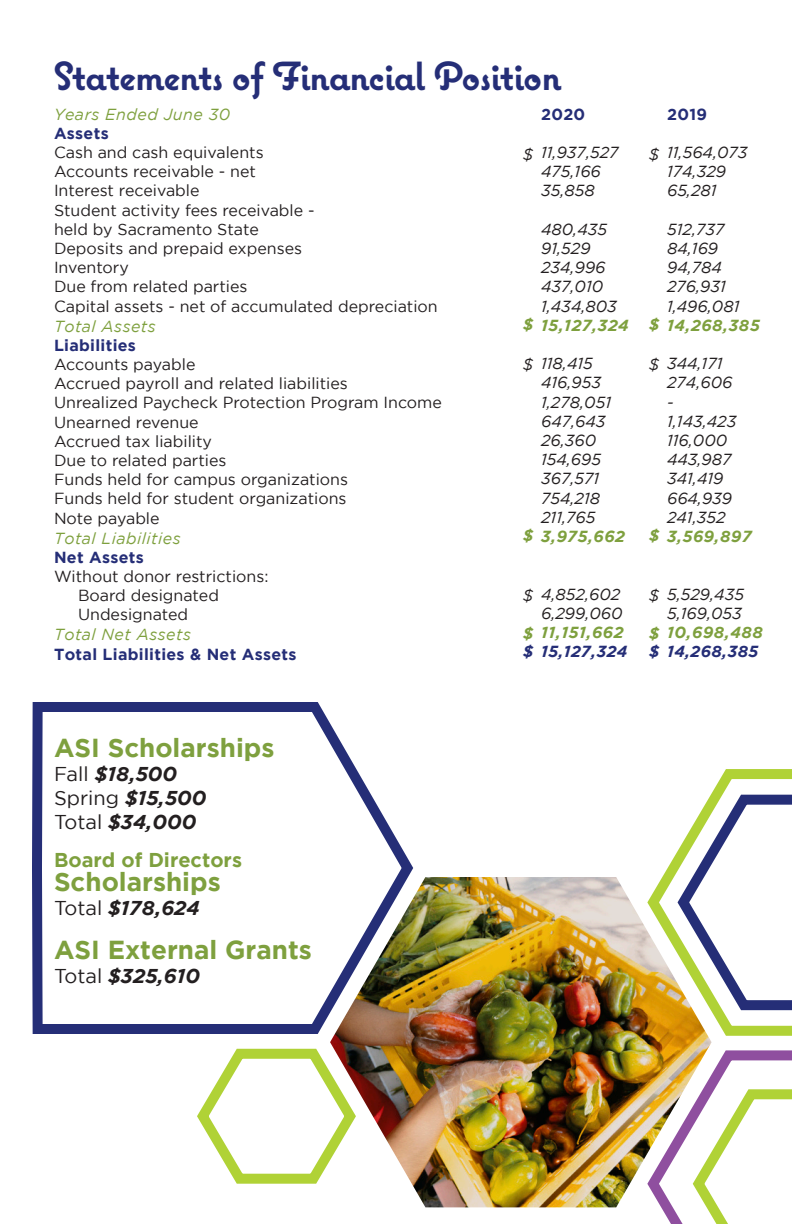
<style>
.page{position:relative;width:792px;height:1224px;background:#fff}
.page>*{position:absolute;margin:0;border:0;box-sizing:border-box;transform-origin:0 0}
.t1{font:700 40px "Coquette";letter-spacing:-.02em;color:#252e77}
.t2{font:700 26px "Gotham";color:#7ea03e}
.t3{font:italic 700 20px "Gotham";color:#231f20}
.t4{font:700 20px "Gotham";color:#7ea03e}
.t5{font:16px "Gotham";color:#231f20}
.t6{font:italic 16px "Gotham";color:#231f20}
.t7{font:italic 700 16px "Gotham";letter-spacing:.03em;color:#7ea03e}
.t8{font:700 16px "Gotham";letter-spacing:.02em;color:#252e77}
.t9{font:italic 16px "Gotham";letter-spacing:.03em;color:#7ea03e}
.t10{font:italic 700 16px "Gotham";letter-spacing:.02em;color:#252e77}
.s1{font-weight:400;font-style:normal}
</style>
<div class="page">
<img style="left:330px;top:877px;width:381px;height:330px">
<svg style="left:642px;top:769px;width:150px;height:275px"></svg>
<svg style="left:672px;top:790px;width:120px;height:229px"></svg>
<svg style="left:197px;top:1044px;width:165px;height:148px"></svg>
<svg style="left:642px;top:1045px;width:150px;height:179px"></svg>
<svg style="left:32px;top:702px;width:387px;height:337px"></svg>
<p class="t1" style="left:54px;top:51px;width:509px">Statements of Financial Position</p>
<p class="t9" style="left:54px;top:105px;width:178px">Years Ended June 30</p>
<p class="t8" style="left:54px;top:124px;width:56px">Assets</p>
<p class="t5" style="left:54px;top:144px;width:211px">Cash and cash equivalents</p>
<p class="t5" style="left:54px;top:163px;width:203px">Accounts receivable - net</p>
<p class="t5" style="left:54px;top:182px;width:147px">Interest receivable</p>
<p class="t5" style="left:54px;top:201px;width:262px">Student activity fees receivable -</p>
<p class="t5" style="left:54px;top:220px;width:206px">held by Sacramento State</p>
<p class="t5" style="left:54px;top:240px;width:250px">Deposits and prepaid expenses</p>
<p class="t5" style="left:54px;top:259px;width:76px">Inventory</p>
<p class="t5" style="left:54px;top:278px;width:195px">Due from related parties</p>
<p class="t5" style="left:54px;top:297px;width:385px">Capital assets - net of accumulated depreciation</p>
<p class="t9" style="left:54px;top:317px;width:103px">Total Assets</p>
<p class="t8" style="left:54px;top:336px;width:84px">Liabilities</p>
<p class="t5" style="left:54px;top:356px;width:143px">Accounts payable</p>
<p class="t5" style="left:54px;top:375px;width:295px">Accrued payroll and related liabilities</p>
<p class="t5" style="left:54px;top:394px;width:389px">Unrealized Paycheck Protection Program Income</p>
<p class="t5" style="left:54px;top:413px;width:146px">Unearned revenue</p>
<p class="t5" style="left:54px;top:432px;width:160px">Accrued tax liability</p>
<p class="t5" style="left:54px;top:452px;width:174px">Due to related parties</p>
<p class="t5" style="left:54px;top:471px;width:296px">Funds held for campus organizations</p>
<p class="t5" style="left:54px;top:490px;width:294px">Funds held for student organizations</p>
<p class="t5" style="left:54px;top:509px;width:107px">Note payable</p>
<p class="t9" style="left:54px;top:529px;width:128px">Total Liabilities</p>
<p class="t8" style="left:54px;top:548px;width:91px">Net Assets</p>
<p class="t5" style="left:54px;top:568px;width:216px">Without donor restrictions:</p>
<p class="t5" style="left:78px;top:587px;width:142px">Board designated</p>
<p class="t5" style="left:78px;top:606px;width:112px">Undesignated</p>
<p class="t9" style="left:54px;top:626px;width:138px">Total Net Assets</p>
<p class="t8" style="left:54px;top:645px;width:244px">Total Liabilities &amp; Net Assets</p>
<p class="t8" style="left:541px;top:105px;width:46px">2020</p>
<p class="t6" style="left:541px;top:144px;width:79px">11,937,527</p>
<p class="t6" style="left:541px;top:163px;width:61px">475,166</p>
<p class="t6" style="left:541px;top:182px;width:55px">35,858</p>
<p class="t6" style="left:541px;top:220px;width:67px">480,435</p>
<p class="t6" style="left:541px;top:240px;width:51px">91,529</p>
<p class="t6" style="left:541px;top:259px;width:66px">234,996</p>
<p class="t6" style="left:541px;top:278px;width:64px">437,010</p>
<p class="t6" style="left:541px;top:297px;width:77px">1,434,803</p>
<p class="t7" style="left:541px;top:316px;width:89px">15,127,324</p>
<p class="t6" style="left:541px;top:355px;width:53px">118,415</p>
<p class="t6" style="left:541px;top:374px;width:62px">416,953</p>
<p class="t6" style="left:541px;top:393px;width:72px">1,278,051</p>
<p class="t6" style="left:541px;top:412px;width:66px">647,643</p>
<p class="t6" style="left:541px;top:432px;width:57px">26,360</p>
<p class="t6" style="left:541px;top:451px;width:62px">154,695</p>
<p class="t6" style="left:541px;top:470px;width:60px">367,571</p>
<p class="t6" style="left:541px;top:489px;width:61px">754,218</p>
<p class="t6" style="left:541px;top:508px;width:56px">211,765</p>
<p class="t7" style="left:541px;top:527px;width:85px">3,975,662</p>
<p class="t6" style="left:523px;top:145px;width:11px">$</p>
<p class="t7" style="left:523px;top:315px;width:12px">$</p>
<p class="t6" style="left:523px;top:355px;width:11px">$</p>
<p class="t7" style="left:523px;top:526px;width:12px">$</p>
<p class="t8" style="left:667px;top:105px;width:41px">2019</p>
<p class="t6" style="left:667px;top:144px;width:82px">11,564,073</p>
<p class="t6" style="left:667px;top:163px;width:61px">174,329</p>
<p class="t6" style="left:667px;top:182px;width:51px">65,281</p>
<p class="t6" style="left:667px;top:220px;width:59px">512,737</p>
<p class="t6" style="left:667px;top:240px;width:53px">84,169</p>
<p class="t6" style="left:667px;top:259px;width:56px">94,784</p>
<p class="t6" style="left:667px;top:278px;width:60px">276,931</p>
<p class="t6" style="left:667px;top:297px;width:74px">1,496,081</p>
<p class="t7" style="left:667px;top:316px;width:94px">14,268,385</p>
<p class="t6" style="left:667px;top:355px;width:57px">344,171</p>
<p class="t6" style="left:667px;top:374px;width:67px">274,606</p>
<p class="t6" style="left:667px;top:393px;width:8px">-</p>
<p class="t6" style="left:667px;top:412px;width:71px">1,143,423</p>
<p class="t6" style="left:667px;top:432px;width:62px">116,000</p>
<p class="t6" style="left:667px;top:451px;width:66px">443,987</p>
<p class="t6" style="left:667px;top:470px;width:58px">341,419</p>
<p class="t6" style="left:667px;top:489px;width:67px">664,939</p>
<p class="t6" style="left:667px;top:508px;width:60px">241,352</p>
<p class="t7" style="left:667px;top:527px;width:86px">3,569,897</p>
<p class="t6" style="left:649px;top:145px;width:11px">$</p>
<p class="t7" style="left:649px;top:315px;width:12px">$</p>
<p class="t6" style="left:649px;top:355px;width:11px">$</p>
<p class="t7" style="left:649px;top:526px;width:12px">$</p>
<p class="t6" style="left:541px;top:585px;width:81px">4,852,602</p>
<p class="t6" style="left:541px;top:604px;width:83px">6,299,060</p>
<p class="t7" style="left:541px;top:623px;width:84px">11,151,662</p>
<p class="t10" style="left:541px;top:642px;width:88px">15,127,324</p>
<p class="t6" style="left:523px;top:587px;width:11px">$</p>
<p class="t7" style="left:523px;top:624px;width:12px">$</p>
<p class="t10" style="left:523px;top:642px;width:12px">$</p>
<p class="t6" style="left:667px;top:585px;width:78px">5,529,435</p>
<p class="t6" style="left:667px;top:604px;width:76px">5,169,053</p>
<p class="t7" style="left:667px;top:623px;width:98px">10,698,488</p>
<p class="t10" style="left:667px;top:642px;width:93px">14,268,385</p>
<p class="t6" style="left:649px;top:587px;width:11px">$</p>
<p class="t7" style="left:649px;top:624px;width:12px">$</p>
<p class="t10" style="left:649px;top:642px;width:12px">$</p>
<p class="t2" style="left:54px;top:733px;width:222px">ASI Scholarships</p>
<p class="t3" style="left:54px;top:763px;width:125px"><span class="s1">Fall</span> $18,500</p>
<p class="t3" style="left:54px;top:787px;width:154px"><span class="s1">Spring</span> $15,500</p>
<p class="t3" style="left:54px;top:811px;width:144px"><span class="s1">Total</span> $34,000</p>
<p class="t4" style="left:54px;top:849px;width:190px">Board of Directors</p>
<p class="t2" style="left:54px;top:867px;width:168px">Scholarships</p>
<p class="t3" style="left:54px;top:897px;width:147px"><span class="s1">Total</span> $178,624</p>
<p class="t2" style="left:54px;top:935px;width:259px">ASI External Grants</p>
<p class="t3" style="left:54px;top:965px;width:148px"><span class="s1">Total</span> $325,610</p>
</div>
